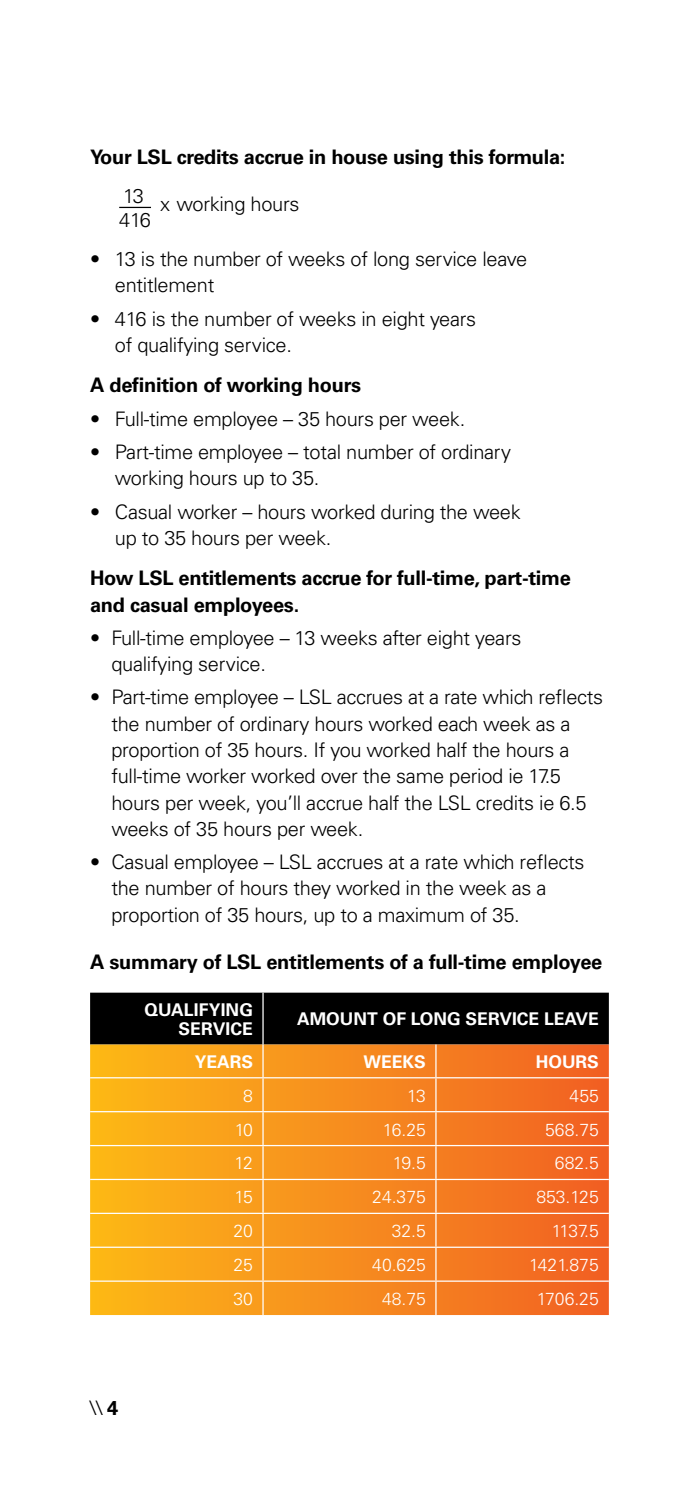
<style>
.page{position:relative;width:699px;height:1489px;background:#fff}
.page>*{position:absolute;margin:0;border:0;box-sizing:border-box;transform-origin:0 0}
.t1{font:300 20px/26.2px "Univers";letter-spacing:-.015em;color:#000}
.t2{font:700 20px/26.2px "Univers";letter-spacing:-.015em;color:#000}
.t3{font:700 20px "Univers CE";letter-spacing:-.015em;color:#000}
.t4{font:300 17.5px "Univers";color:#fff}
.t5{font:700 17.5px/18.8px "Univers";color:#fff;text-align:right}
.t6{font:700 17.5px "Univers CE";color:#fff}
.s1{font-family:"Univers CE";font-weight:700}
</style>
<div class="page">
<div style="left:90px;top:992px;width:518px;height:52px;background:#000"></div>
<svg style="left:90px;top:1044px;width:518px;height:270px;background:#f68e21"></svg>
<hr style="left:262px;top:992px;width:1px;height:52px;background:#fff">
<hr style="left:262px;top:1044px;width:1px;height:33px;background:#fff">
<hr style="left:435px;top:1044px;width:1px;height:33px;background:#fff">
<hr style="left:90px;top:1077px;width:173px;height:1px;background:#fff">
<hr style="left:263px;top:1077px;width:172px;height:1px;background:#fff">
<hr style="left:262px;top:1078px;width:1px;height:32px;background:#fff">
<hr style="left:435px;top:1077px;width:173px;height:1px;background:#fff">
<hr style="left:435px;top:1078px;width:1px;height:32px;background:#fff">
<hr style="left:90px;top:1110px;width:173px;height:2px;background:#fff">
<hr style="left:263px;top:1110px;width:172px;height:2px;background:#fff">
<hr style="left:262px;top:1112px;width:1px;height:32px;background:#fff">
<hr style="left:435px;top:1110px;width:173px;height:2px;background:#fff">
<hr style="left:435px;top:1112px;width:1px;height:32px;background:#fff">
<hr style="left:90px;top:1144px;width:173px;height:2px;background:#fff">
<hr style="left:263px;top:1144px;width:172px;height:2px;background:#fff">
<hr style="left:262px;top:1146px;width:1px;height:32px;background:#fff">
<hr style="left:435px;top:1144px;width:173px;height:2px;background:#fff">
<hr style="left:435px;top:1146px;width:1px;height:32px;background:#fff">
<hr style="left:90px;top:1178px;width:173px;height:1px;background:#fff">
<hr style="left:263px;top:1178px;width:172px;height:1px;background:#fff">
<hr style="left:262px;top:1179px;width:1px;height:33px;background:#fff">
<hr style="left:435px;top:1178px;width:173px;height:1px;background:#fff">
<hr style="left:435px;top:1179px;width:1px;height:33px;background:#fff">
<hr style="left:90px;top:1212px;width:173px;height:1px;background:#fff">
<hr style="left:263px;top:1212px;width:172px;height:1px;background:#fff">
<hr style="left:262px;top:1213px;width:1px;height:33px;background:#fff">
<hr style="left:435px;top:1212px;width:173px;height:1px;background:#fff">
<hr style="left:435px;top:1213px;width:1px;height:33px;background:#fff">
<hr style="left:90px;top:1246px;width:173px;height:1px;background:#fff">
<hr style="left:263px;top:1246px;width:172px;height:1px;background:#fff">
<hr style="left:262px;top:1247px;width:1px;height:33px;background:#fff">
<hr style="left:435px;top:1246px;width:173px;height:1px;background:#fff">
<hr style="left:435px;top:1247px;width:1px;height:33px;background:#fff">
<hr style="left:90px;top:1280px;width:173px;height:1px;background:#fff">
<hr style="left:263px;top:1280px;width:172px;height:1px;background:#fff">
<hr style="left:262px;top:1281px;width:1px;height:33px;background:#fff">
<hr style="left:435px;top:1280px;width:173px;height:1px;background:#fff">
<hr style="left:435px;top:1281px;width:1px;height:33px;background:#fff">
<hr style="left:119px;top:207px;width:32px;height:1px;background:#000">
<p class="t3" style="left:90px;top:145px;width:476px">Your LSL credits accrue in house using this formula:</p>
<p class="t1" style="left:160px;top:191px;width:141px">x working hours</p>
<p class="t1" style="left:115px;top:246px;width:413px;text-indent:-25px">• 13 is the number of weeks of long service leave entitlement</p>
<p class="t1" style="left:115px;top:305px;width:362px;text-indent:-25px">• 416 is the number of weeks in eight years of qualifying service.</p>
<p class="t2" style="left:90px;top:372px;width:272px">A definition of working hours</p>
<p class="t1" style="left:90px;top:405px;width:376px">• Full-time employee – 35 hours per week.</p>
<p class="t1" style="left:115px;top:439px;width:397px;text-indent:-25px">• Part-time employee – total number of ordinary working hours up to 35.</p>
<p class="t1" style="left:115px;top:498px;width:407px;text-indent:-25px">• Casual worker – hours worked during the week up to 35 hours per week.</p>
<p class="t2" style="left:90px;top:565px;width:482px">How LSL entitlements accrue for full-time, part-time and casual employees.</p>
<p class="t1" style="left:111px;top:624px;width:411px;text-indent:-21px">• Full-time employee – 13 weeks after eight years qualifying service.</p>
<p class="t1" style="left:111px;top:684px;width:493px;text-indent:-21px">• Part-time employee – LSL accrues at a rate which reflects the number of ordinary hours worked each week as a proportion of 35 hours. If you worked half the hours a full-time worker worked over the same period ie 17.5 hours per week, you’ll accrue half the LSL credits ie 6.5 weeks of 35 hours per week.</p>
<p class="t1" style="left:111px;top:848px;width:474px;text-indent:-21px">• Casual employee – LSL accrues at a rate which reflects the number of hours they worked in the week as a proportion of 35 hours, up to a maximum of 35.</p>
<p class="t2" style="left:90px;top:949px;width:513px">A summary of LSL entitlements of a full-time employee</p>
<p class="t5" style="left:144px;top:1000px;width:110px">QUALIFYING<br>SERVICE</p>
<p class="t5" style="left:297px;top:1009px;width:303px">AMOUNT OF LONG SERVICE LEAVE</p>
<p class="t6" style="left:195px;top:1051px;width:60px">YEARS</p>
<p class="t6" style="left:363px;top:1051px;width:64px">WEEKS</p>
<p class="t6" style="left:535px;top:1051px;width:65px">HOURS</p>
<p class="t4" style="left:243px;top:1084px;width:11px">8</p>
<p class="t4" style="left:407px;top:1084px;width:20px">13</p>
<p class="t4" style="left:569px;top:1084px;width:31px">455</p>
<p class="t4" style="left:235px;top:1118px;width:20px">10</p>
<p class="t4" style="left:382px;top:1118px;width:44px">16.25</p>
<p class="t4" style="left:544px;top:1118px;width:55px">568.75</p>
<p class="t4" style="left:234px;top:1152px;width:20px">12</p>
<p class="t4" style="left:392px;top:1152px;width:35px">19.5</p>
<p class="t4" style="left:554px;top:1152px;width:45px">682.5</p>
<p class="t4" style="left:234px;top:1186px;width:20px">15</p>
<p class="t4" style="left:372px;top:1186px;width:55px">24.375</p>
<p class="t4" style="left:536px;top:1186px;width:64px">853.125</p>
<p class="t4" style="left:233px;top:1220px;width:21px">20</p>
<p class="t4" style="left:391px;top:1220px;width:36px">32.5</p>
<p class="t4" style="left:551px;top:1220px;width:48px">1137.5</p>
<p class="t4" style="left:233px;top:1254px;width:21px">25</p>
<p class="t4" style="left:372px;top:1254px;width:55px">40.625</p>
<p class="t4" style="left:528px;top:1254px;width:71px">1421.875</p>
<p class="t4" style="left:233px;top:1288px;width:21px">30</p>
<p class="t4" style="left:382px;top:1288px;width:45px">48.75</p>
<p class="t4" style="left:536px;top:1288px;width:64px">1706.25</p>
<p class="t1" style="left:119px;top:184px;width:33px;line-height:23.8px">13<br>416</p>
<p class="t1" style="left:90px;top:1394px;width:30px">\\ <span class="s1">4</span></p>
</div>
